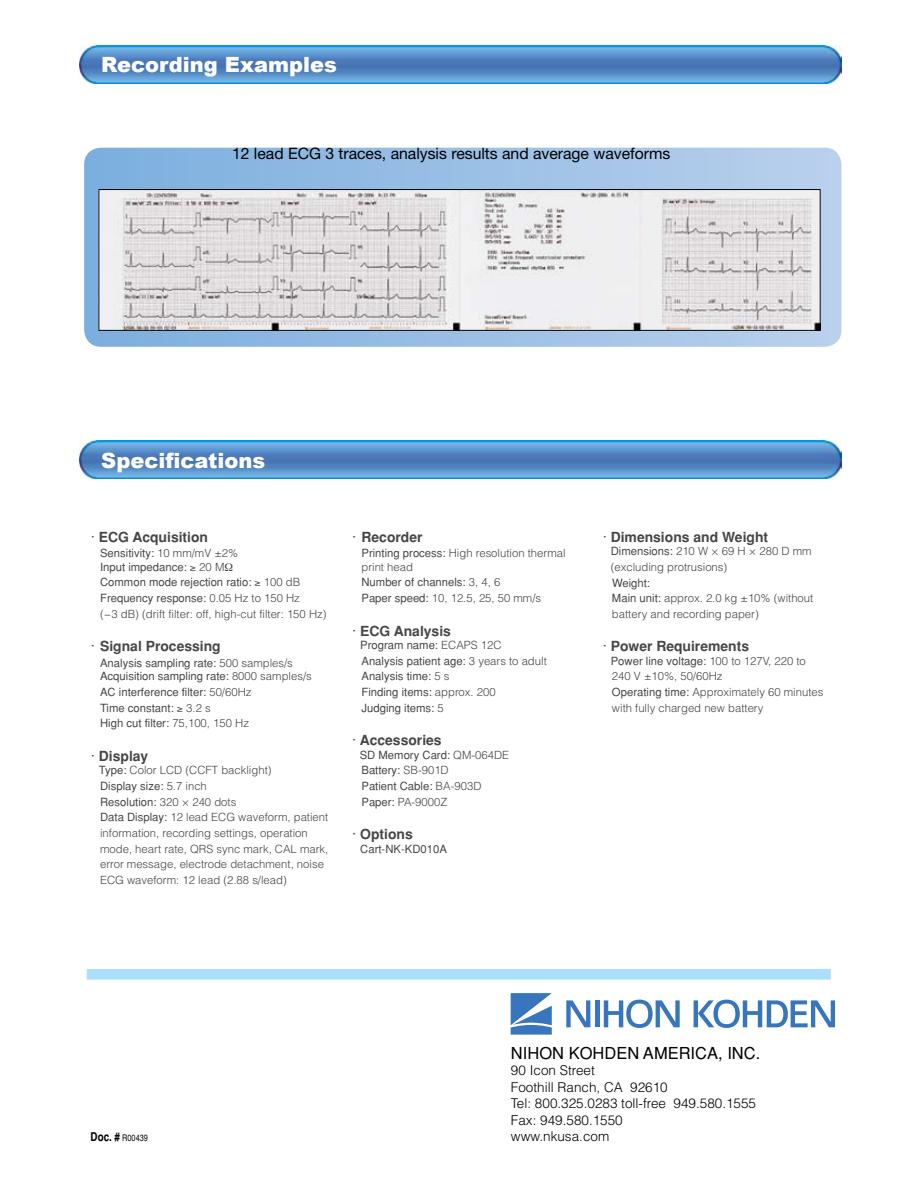
<style>
.page{position:relative;width:918px;height:1188px;background:#fff}
.page>*{position:absolute;margin:0;border:0;box-sizing:border-box;transform-origin:0 0}
.t1{font:900 21px "Arial";color:#fff}
.t2{font:16.5px "Helvetica";color:#000}
.t3{font:15.75px "Helvetica Neue LT Std";color:#000}
.t4{font:700 13.95px "Helvetica";color:#464648}
.t5{font:300 13.5px/16.5px "Helvetica";color:#000}
.t6{font:300 11.25px/15.6px "Helvetica";color:#464648}
.t7{font:11.25px/15.6px "Helvetica";color:#464648}
.t8{font:condensed 9px "Helvetica";color:#000}
.s1{font-weight:300}
.s2{font-weight:400}
.s3{font-weight:700;font-size:12px}
</style>
<div class="page">
<img style="left:80px;top:45px;width:761px;height:39px">
<img style="left:80px;top:441px;width:761px;height:38px">
<svg style="left:511px;top:993px;width:41px;height:42px"></svg>
<svg style="left:566px;top:1000px;width:24px;height:27px"></svg>
<hr style="left:595px;top:1000px;width:4px;height:27px;background:#3776bc">
<svg style="left:604px;top:1000px;width:76px;height:28px"></svg>
<svg style="left:694px;top:1000px;width:141px;height:28px"></svg>
<div style="left:87px;top:969px;width:744px;height:11px;background:#aae0fa"></div>
<div style="left:84px;top:148px;width:758px;height:199px;background:linear-gradient(to right,#7baede,#b9d0ec);border-radius:17px"></div>
<img style="left:101px;top:191px;width:717px;height:138px">
<div style="left:99px;top:189px;width:721px;height:142px;border:1px solid #000"></div>
<h1 class="t1" style="left:101px;top:53px;width:237px">Recording Examples</h1>
<h3 class="t3" style="left:232px;top:144px;width:440px">12 lead ECG 3 traces, analysis results and average waveforms</h3>
<h1 class="t1" style="left:101px;top:449px;width:166px">Specifications</h1>
<p class="t4" style="left:91px;top:529px;width:118px">· ECG Acquisition</p>
<p class="t7" style="left:100px;top:547px;width:140px;line-height:13.4px">Sensitivity: <span class="s1">10 mm/mV ±2%<br></span>Input impedance: ≥ <span class="s1">20 M</span></p>
<p class="t6" style="left:100px;top:574px;width:228px"><span class="s2">Common mode rejection ratio:</span> ≥ 100 dB<br><span class="s2">Frequency response:</span> 0.05 Hz to 150 Hz<br>(−3 dB) (drift filter: off, high-cut filter: 150 Hz)</p>
<p class="t4" style="left:91px;top:638px;width:131px">· Signal Processing</p>
<p class="t7" style="left:100px;top:656px;width:213px;line-height:13.4px">Analysis sampling rate: <span class="s1">500 samples/s<br></span>Acquisition sampling rate: <span class="s1">8000 samples/s</span></p>
<p class="t7" style="left:100px;top:684px;width:153px">AC interference filter: <span class="s1">50/60Hz<br></span>Time constant: ≥ <span class="s1">3.2 s<br></span>High cut filter: <span class="s1">75,100, 150 Hz</span></p>
<p class="t4" style="left:91px;top:748px;width:59px">· Display</p>
<p class="t6" style="left:99px;top:762px;width:231px"><span class="s2">Type:</span> Color LCD (CCFT backlight)<br><span class="s2">Display size:</span> 5.7 inch<br><span class="s2">Resolution:</span> 320 × 240 dots<br><span class="s2">Data Display:</span> 12 lead ECG waveform, patient information, recording settings, operation mode, heart rate, QRS sync mark, CAL mark, error message, electrode detachment, noise ECG waveform: 12 lead (2.88 s/lead)</p>
<p class="t4" style="left:352px;top:529px;width:72px">· Recorder</p>
<p class="t6" style="left:361px;top:547px;width:206px;line-height:13.4px"><span class="s2">Printing process:</span> High resolution thermal print head</p>
<p class="t7" style="left:362px;top:575px;width:181px">Number of channels: <span class="s1">3, 4, 6<br></span>Paper speed: <span class="s1">10, 12.5, 25, 50 mm/s</span></p>
<p class="t4" style="left:352px;top:623px;width:100px">· ECG Analysis</p>
<p class="t7" style="left:360px;top:637px;width:188px">Program name: <span class="s1">ECAPS 12C<br></span>Analysis patient age: <span class="s1">3 years to adult<br></span>Analysis time: <span class="s1">5 s<br></span>Finding items: <span class="s1">approx. 200<br></span>Judging items: <span class="s1">5</span></p>
<p class="t4" style="left:352px;top:732px;width:91px">· Accessories</p>
<p class="t7" style="left:360px;top:747px;width:151px">SD Memory Card: <span class="s1">QM-064DE<br></span>Battery: <span class="s1">SB-901D<br></span>Patient Cable: <span class="s1">BA-903D<br></span>Paper: <span class="s1">PA-9000Z</span></p>
<p class="t4" style="left:352px;top:826px;width:62px">· Options</p>
<p class="t7" style="left:360px;top:841px;width:88px">Cart-NK-KD010A</p>
<p class="t4" style="left:603px;top:529px;width:167px">· Dimensions and Weight</p>
<p class="t6" style="left:611px;top:543px;width:202px"><span class="s2">Dimensions:</span> 210 W × 69 H × 280 D mm (excluding protrusions)</p>
<p class="t6" style="left:612px;top:574px;width:203px"><span class="s2">Weight:<br>Main unit:</span> approx. 2.0 kg ±10% (without battery and recording paper)</p>
<p class="t4" style="left:603px;top:638px;width:148px">· Power Requirements</p>
<p class="t6" style="left:611px;top:653px;width:214px"><span class="s2">Power line voltage:</span> 100 to 127V, 220 to<br>240 V ±10%, 50/60Hz<br><span class="s2">Operating time:</span> Approximately 60 minutes with fully charged new battery</p>
<p class="t8" style="left:91px;top:1132px;width:59px"><span class="s3">Doc. #</span> R00439</p>
<h2 class="t2" style="left:511px;top:1043px;width:179px">Nihon Kohden America</h2>
<h2 class="t2" style="left:718px;top:1043px;width:44px">, Inc.</h2>
<p class="t5" style="left:511px;top:1062px;width:247px">90 Icon Street<br>Foothill Ranch, CA 92610<br>Tel: 800.325.0283 toll-free 949.580.1555<br>Fax: 949.580.1550<br>www.nkusa.com</p>
</div>
